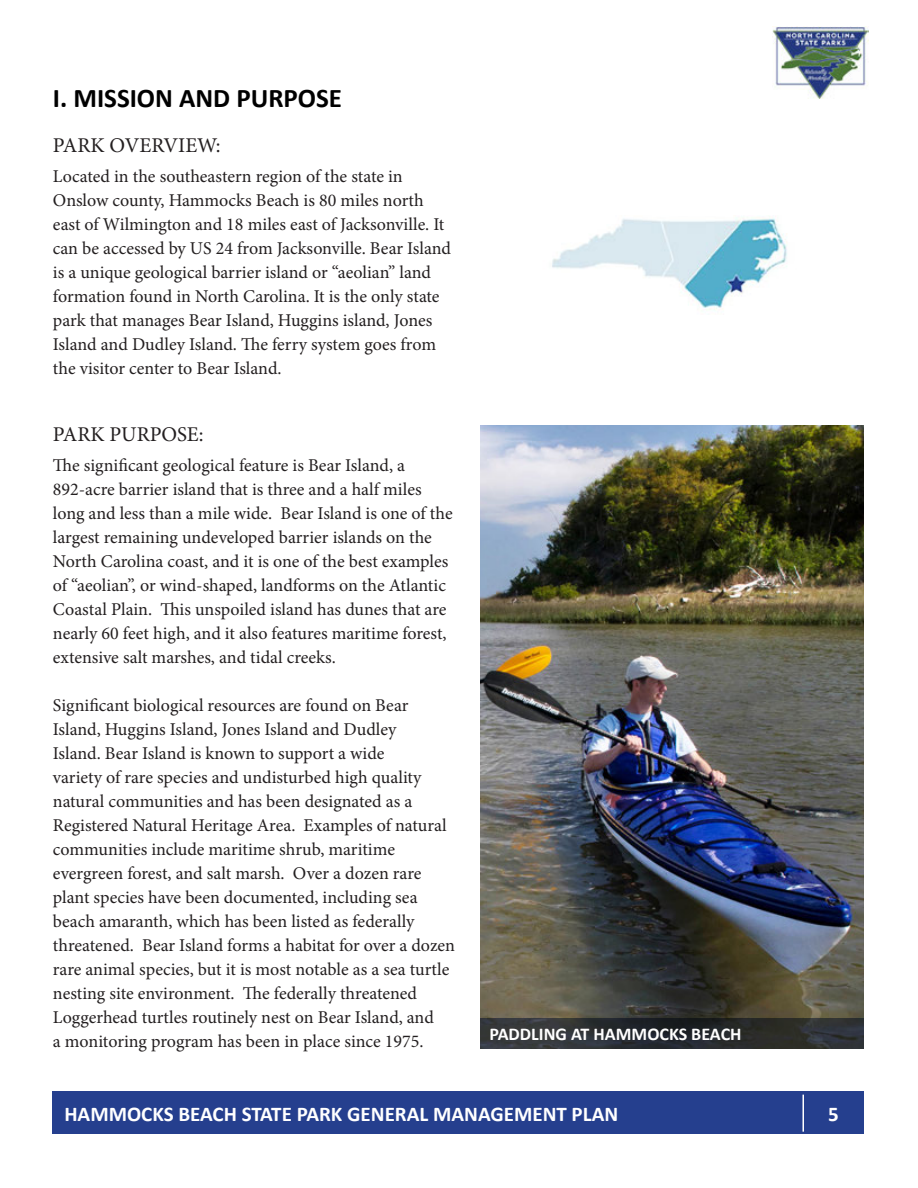
<style>
.page{position:relative;width:918px;height:1188px;background:#fff}
.page>*{position:absolute;margin:0;border:0;box-sizing:border-box;transform-origin:0 0}
.t1{font:700 27px "Calibri";color:#000}
.t2{font:700 21px "Calibri";color:#fff}
.t3{font:21px "Minion Pro";color:#231f20}
.t4{font:18px/24px "Minion Pro";color:#231f20}
.t5{font:700 18px "Calibri";color:#fff}
</style>
<div class="page">
<div style="left:53px;top:1092px;width:811px;height:42px;background:#253f8e"></div>
<hr style="left:802px;top:1095px;width:2px;height:37px;background:#fff">
<img style="left:772px;top:27px;width:97px;height:72px">
<img style="left:480px;top:426px;width:384px;height:592px">
<svg style="left:480px;top:1018px;width:384px;height:31px;background:#2b2e31"></svg>
<img style="left:552px;top:218px;width:235px;height:93px">
<p class="t1" style="left:53px;top:79px;width:291px">I. MISSION AND PURPOSE</p>
<p class="t3" style="left:53px;top:132px;width:169px">PARK OVERVIEW:</p>
<p class="t4" style="left:53px;top:165px;width:400px">Located in the southeastern region of the state in Onslow county, Hammocks Beach is 80 miles north east of Wilmington and 18 miles east of Jacksonville. It can be accessed by US 24 from Jacksonville. Bear Island is a unique geological barrier island or “aeolian” land formation found in North Carolina. It is the only state park that manages Bear Island, Huggins island, Jones Island and Dudley Island. The ferry system goes from the visitor center to Bear Island.</p>
<p class="t3" style="left:53px;top:420px;width:152px">PARK PURPOSE:</p>
<p class="t4" style="left:53px;top:453px;width:401px">The significant geological feature is Bear Island, a 892-acre barrier island that is three and a half miles long and less than a mile wide. Bear Island is one of the largest remaining undeveloped barrier islands on the North Carolina coast, and it is one of the best examples of “aeolian”, or wind-shaped, landforms on the Atlantic Coastal Plain. This unspoiled island has dunes that are nearly 60 feet high, and it also features maritime forest, extensive salt marshes, and tidal creeks.</p>
<p class="t4" style="left:53px;top:693px;width:404px">Significant biological resources are found on Bear Island, Huggins Island, Jones Island and Dudley<br>Island. Bear Island is known to support a wide<br>variety of rare species and undisturbed high quality natural communities and has been designated as a Registered Natural Heritage Area. Examples of natural communities include maritime shrub, maritime evergreen forest, and salt marsh. Over a dozen rare plant species have been documented, including sea beach amaranth, which has been listed as federally threatened. Bear Island forms a habitat for over a dozen rare animal species, but it is most notable as a sea turtle nesting site environment. The federally threatened Loggerhead turtles routinely nest on Bear Island, and<br>a monitoring program has been in place since 1975.</p>
<p class="t5" style="left:489px;top:1022px;width:254px">PADDLING AT HAMMOCKS BEACH</p>
<p class="t2" style="left:64px;top:1099px;width:555px">HAMMOCKS BEACH STATE PARK GENERAL MANAGEMENT PLAN</p>
<p class="t2" style="left:828px;top:1099px;width:12px">5</p>
</div>
